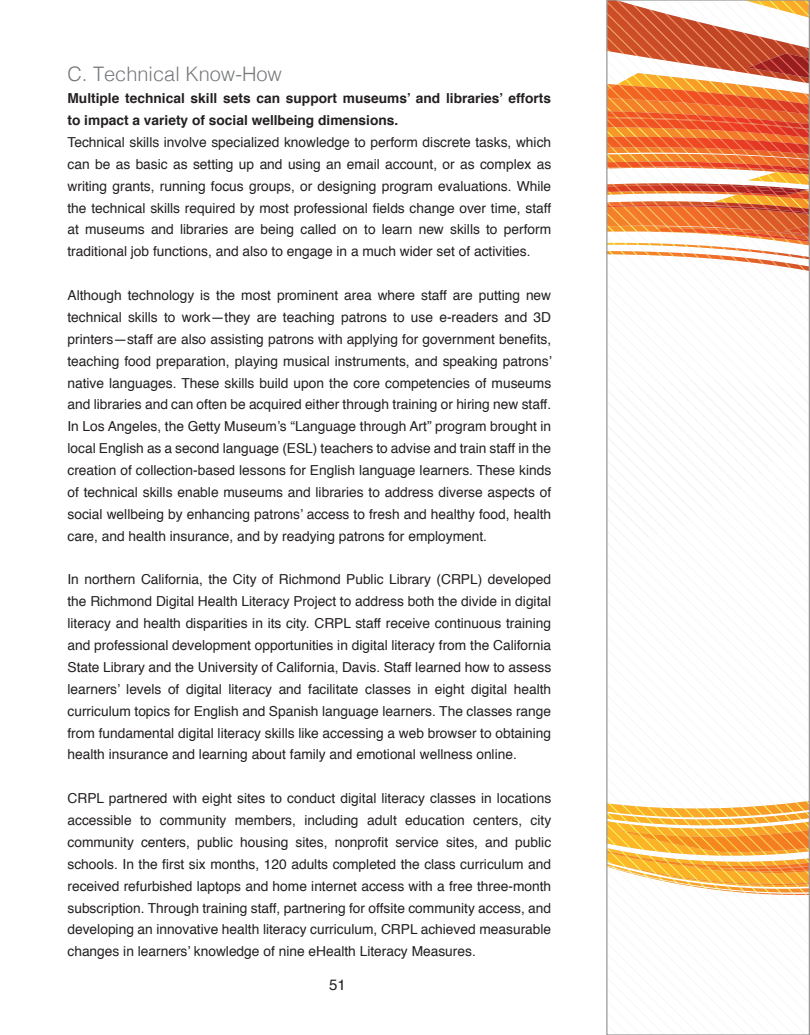
<style>
.page{position:relative;width:810px;height:1035px;background:#fff}
.page>*{position:absolute;margin:0;border:0;box-sizing:border-box;transform-origin:0 0}
.t1{font:300 20px "Helvetica";color:#76787b}
.t2{font:15px "Helvetica";color:#231f20}
.INTRO_style{font:13.75px/21.9px "Helvetica";color:#231f20;text-align:justify}
.INTRO_style-2{font:700 13.75px/21.9px "Helvetica";color:#231f20}
</style>
<div class="page">
<svg style="left:608px;top:2px;width:200px;height:387px"></svg>
<svg style="left:608px;top:801px;width:200px;height:94px"></svg>
<div style="left:606px;top:0;width:204px;height:1035px;border:1px solid #989898"></div>
<p class="t1" style="left:68px;top:57px;width:216px">C. Technical Know-How</p>
<p class="INTRO_style-2" style="left:68px;top:88px;width:485px">Multiple technical skill sets can support museums’ and libraries’ efforts to impact a variety of social wellbeing dimensions.</p>
<p class="INTRO_style" style="left:68px;top:132px;width:485px">Technical skills involve specialized knowledge to perform discrete tasks, which can be as basic as setting up and using an email account, or as complex as writing grants, running focus groups, or designing program evaluations. While the technical skills required by most professional fields change over time, staff at museums and libraries are being called on to learn new skills to perform traditional job functions, and also to engage in a much wider set of activities.</p>
<p class="INTRO_style" style="left:68px;top:285px;width:486px">Although technology is the most prominent area where staff are putting new technical skills to work—they are teaching patrons to use e-readers and 3D printers—staff are also assisting patrons with applying for government benefits, teaching food preparation, playing musical instruments, and speaking patrons’ native languages. These skills build upon the core competencies of museums and libraries and can often be acquired either through training or hiring new staff.<br>In Los Angeles, the Getty Museum’s “Language through Art” program brought in local English as a second language (ESL) teachers to advise and train staff in the creation of collection-based lessons for English language learners. These kinds of technical skills enable museums and libraries to address diverse aspects of social wellbeing by enhancing patrons’ access to fresh and healthy food, health care, and health insurance, and by readying patrons for employment.</p>
<p class="INTRO_style" style="left:68px;top:569px;width:485px">In northern California, the City of Richmond Public Library (CRPL) developed the Richmond Digital Health Literacy Project to address both the divide in digital literacy and health disparities in its city. CRPL staff receive continuous training and professional development opportunities in digital literacy from the California State Library and the University of California, Davis. Staff learned how to assess learners’ levels of digital literacy and facilitate classes in eight digital health curriculum topics for English and Spanish language learners. The classes range from fundamental digital literacy skills like accessing a web browser to obtaining health insurance and learning about family and emotional wellness online.</p>
<p class="INTRO_style" style="left:68px;top:788px;width:485px">CRPL partnered with eight sites to conduct digital literacy classes in locations accessible to community members, including adult education centers, city community centers, public housing sites, nonprofit service sites, and public schools. In the first six months, 120 adults completed the class curriculum and received refurbished laptops and home internet access with a free three-month subscription. Through training staff, partnering for offsite community access, and developing an innovative health literacy curriculum, CRPL achieved measurable changes in learners’ knowledge of nine eHealth Literacy Measures.</p>
<p class="t2" style="left:329px;top:973px;width:18px">51</p>
</div>
